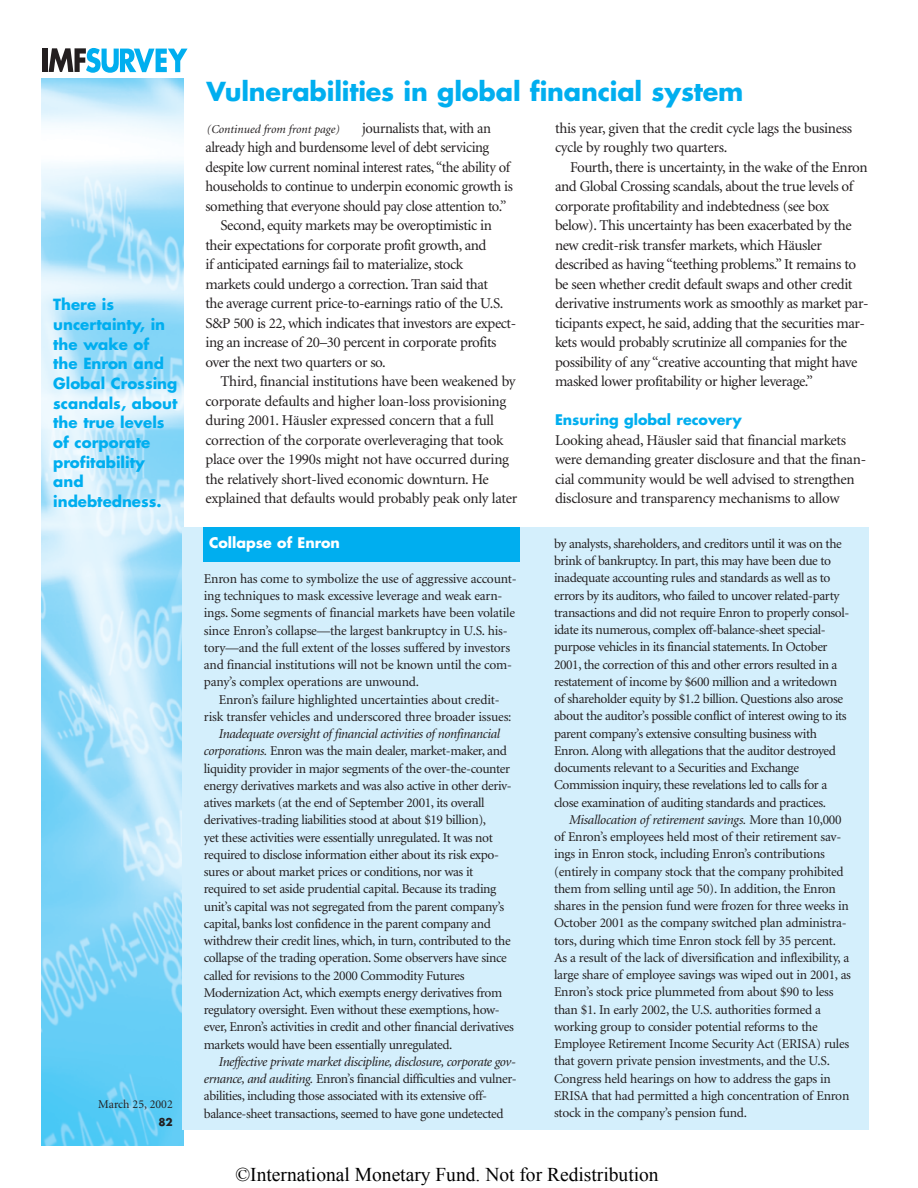
<style>
.page{position:relative;width:918px;height:1188px;background:#fff}
.page>*{position:absolute;margin:0;border:0;box-sizing:border-box;transform-origin:0 0}
.t1{font:700 25.5px "Futura";letter-spacing:-.005em;color:#00aeef}
.t2{font:19.5px "Times New Roman";color:#000}
.t3{font:15px/19.5px "Minion";letter-spacing:-.03em;color:#231f20}
.t4{font:700 15px/19.6px "Futura";color:#00aeef}
.t5{font:700 14.25px "Futura";color:#00aeef}
.t6{font:700 14.25px "Futura";color:#fff}
.t7{font:13.5px/17.2px "Minion";letter-spacing:-.03em;color:#231f20}
.t8{font:italic 12px "Minion";color:#231f20}
.t9{font:12px "Minion";color:#231f20}
.t10{font:700 10.5px "Futura";color:#231f20}
.s1{font-style:italic}
</style>
<div class="page">
<div style="left:43px;top:48px;width:5px;height:24px;background:#231f20"></div>
<svg style="left:49px;top:48px;width:139px;height:25px"></svg>
<img style="left:42px;top:79px;width:141px;height:1067px">
<div style="left:182px;top:527px;width:686px;height:603px;background:#d4effc"></div>
<div style="left:203px;top:527px;width:316px;height:35px;background:#00aeef"></div>
<p class="t4" style="left:53px;top:296px;width:126px">There is uncertainty, in the wake of the Enron and<br>Global Crossing scandals, about the true levels of corporate profitability and indebtedness.</p>
<p class="t9" style="left:98px;top:1100px;width:76px">March 25, 2002</p>
<p class="t10" style="left:158px;top:1118px;width:16px">82</p>
<h1 class="t1" style="left:207px;top:80px;width:538px">Vulnerabilities in global financial system</h1>
<p class="t8" style="left:207px;top:124px;width:135px">(Continued from front page)</p>
<p class="t3" style="left:362px;top:119px;width:130px">journalists that, with an</p>
<p class="t3" style="left:206px;top:139px;width:285px">already high and burdensome level of debt servicing</p>
<p class="t3" style="left:206px;top:158px;width:306px">despite low current nominal interest rates,“the ability of</p>
<p class="t3" style="left:206px;top:178px;width:309px">households to continue to underpin economic growth is</p>
<p class="t3" style="left:206px;top:197px;width:302px">something that everyone should pay close attention to.”</p>
<p class="t3" style="left:220px;top:217px;width:273px">Second, equity markets may be overoptimistic in</p>
<p class="t3" style="left:206px;top:236px;width:282px">their expectations for corporate profit growth, and</p>
<p class="t3" style="left:206px;top:256px;width:259px">if anticipated earnings fail to materialize, stock</p>
<p class="t3" style="left:206px;top:275px;width:284px">markets could undergo a correction. Tran said that</p>
<p class="t3" style="left:206px;top:295px;width:299px">the average current price-to-earnings ratio of the U.S.</p>
<p class="t3" style="left:206px;top:314px;width:312px">S&amp;P 500 is 22, which indicates that investors are expect-</p>
<p class="t3" style="left:206px;top:334px;width:293px">ing an increase of 20–30 percent in corporate profits</p>
<p class="t3" style="left:206px;top:353px;width:182px">over the next two quarters or so.</p>
<p class="t3" style="left:220px;top:373px;width:297px">Third, financial institutions have been weakened by</p>
<p class="t3" style="left:206px;top:392px;width:302px">corporate defaults and higher loan-loss provisioning</p>
<p class="t3" style="left:206px;top:412px;width:290px">during 2001. Häusler expressed concern that a full</p>
<p class="t3" style="left:206px;top:431px;width:300px">correction of the corporate overleveraging that took</p>
<p class="t3" style="left:206px;top:451px;width:305px">place over the 1990s might not have occurred during</p>
<p class="t3" style="left:206px;top:470px;width:285px">the relatively short-lived economic downturn. He</p>
<p class="t3" style="left:206px;top:490px;width:313px">explained that defaults would probably peak only later</p>
<p class="t3" style="left:555px;top:119px;width:299px">this year, given that the credit cycle lags the business cycle by roughly two quarters.</p>
<p class="t3" style="left:555px;top:158px;width:315px;text-indent:15px">Fourth, there is uncertainty, in the wake of the Enron and Global Crossing scandals, about the true levels of corporate profitability and indebtedness (see box below). This uncertainty has been exacerbated by the new credit-risk transfer markets, which Häusler described as having “teething problems.” It remains to be seen whether credit default swaps and other credit derivative instruments work as smoothly as market par&shy;ticipants expect, he said, adding that the securities mar&shy;kets would probably scrutinize all companies for the possibility of any “creative accounting that might have masked lower profitability or higher leverage.”</p>
<p class="t5" style="left:555px;top:413px;width:188px">Ensuring global recovery</p>
<p class="t3" style="left:555px;top:431px;width:313px">Looking ahead, Häusler said that financial markets were demanding greater disclosure and that the finan&shy;cial community would be well advised to strengthen disclosure and transparency mechanisms to allow</p>
<p class="t6" style="left:209px;top:537px;width:132px">Collapse of Enron</p>
<p class="t7" style="left:204px;top:571px;width:315px">Enron has come to symbolize the use of aggressive account&shy;ing techniques to mask excessive leverage and weak earn&shy;ings. Some segments of financial markets have been volatile since Enron’s collapse—the largest bankruptcy in U.S. his&shy;tory—and the full extent of the losses suffered by investors and financial institutions will not be known until the com&shy;pany’s complex operations are unwound.</p>
<p class="t7" style="left:204px;top:692px;width:309px;text-align:center">Enron’s failure highlighted uncertainties about credit-<br>risk transfer vehicles and underscored three broader issues:</p>
<p class="t7" style="left:204px;top:726px;width:311px;text-indent:15px"><span class="s1">Inadequate oversight of financial activities of nonfinancial corporations.</span> Enron was the main dealer, market-maker, and liquidity provider in major segments of the over-the-counter energy derivatives markets and was also active in other deriv&shy;atives markets (at the end of September 2001, its overall derivatives-trading liabilities stood at about $19 billion),<br>yet these activities were essentially unregulated. It was not required to disclose information either about its risk expo&shy;sures or about market prices or conditions, nor was it required to set aside prudential capital. Because its trading unit’s capital was not segregated from the parent company’s capital, banks lost confidence in the parent company and withdrew their credit lines, which, in turn, contributed to the collapse of the trading operation. Some observers have since called for revisions to the 2000 Commodity Futures Modernization Act, which exempts energy derivatives from regulatory oversight. Even without these exemptions, how&shy;ever, Enron’s activities in credit and other financial derivatives markets would have been essentially unregulated.</p>
<p class="t7" style="left:204px;top:1054px;width:314px;text-indent:15px"><span class="s1">Ineffective private market discipline, disclosure, corporate gov&shy;ernance, and auditing.</span> Enron’s financial difficulties and vulner&shy;abilities, including those associated with its extensive off&shy;balance-sheet transactions, seemed to have gone undetected</p>
<p class="t7" style="left:554px;top:536px;width:297px">by analysts, shareholders, and creditors until it was on the brink of bankruptcy. In part, this may have been due to inadequate accounting rules and standards as well as to errors by its auditors, who failed to uncover related-party transactions and did not require Enron to properly consol&shy;idate its numerous, complex off-balance-sheet special&shy;purpose vehicles in its financial statements. In October 2001, the correction of this and other errors resulted in a restatement of income by $600 million and a writedown of shareholder equity by $1.2 billion. Questions also arose about the auditor’s possible conflict of interest owing to its parent company’s extensive consulting business with Enron. Along with allegations that the auditor destroyed documents relevant to a Securities and Exchange Commission inquiry, these revelations led to calls for a close examination of auditing standards and practices.</p>
<p class="t7" style="left:554px;top:812px;width:298px;text-indent:15px"><span class="s1">Misallocation of retirement savings.</span> More than 10,000 of Enron’s employees held most of their retirement sav&shy;ings in Enron stock, including Enron’s contributions (entirely in company stock that the company prohibited them from selling until age 50). In addition, the Enron shares in the pension fund were frozen for three weeks in October 2001 as the company switched plan administra&shy;tors, during which time Enron stock fell by 35 percent.<br>As a result of the lack of diversification and inflexibility, a large share of employee savings was wiped out in 2001, as Enron’s stock price plummeted from about $90 to less than $1. In early 2002, the U.S. authorities formed a working group to consider potential reforms to the Employee Retirement Income Security Act (ERISA) rules that govern private pension investments, and the U.S.<br>Congress held hearings on how to address the gaps in ERISA that had permitted a high concentration of Enron stock in the company’s pension fund.</p>
<h2 class="t2" style="left:236px;top:1161px;width:425px">©International Monetary Fund. Not for Redistribution</h2>
</div>
